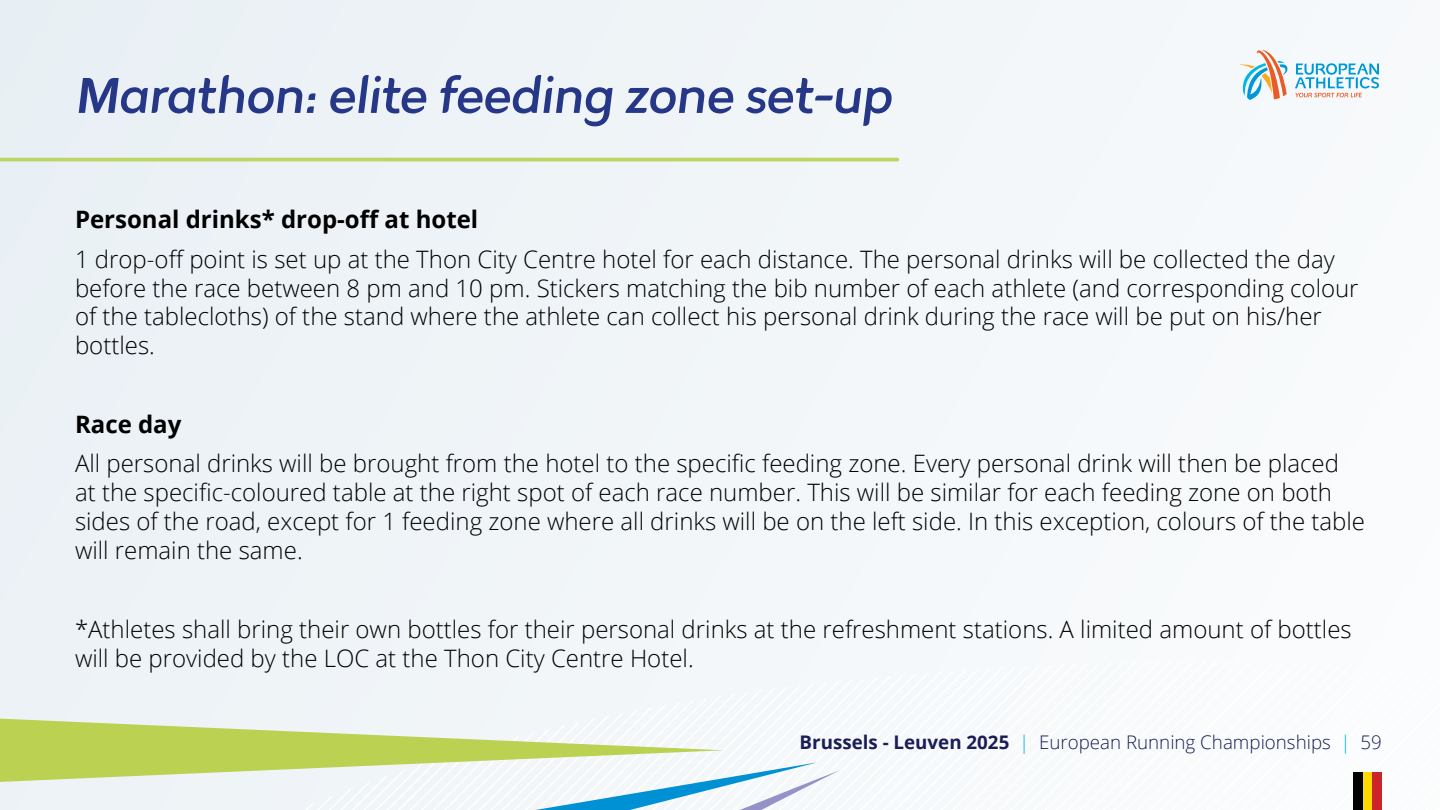
<style>
.page{position:relative;width:1440px;height:810px;background:#f1f5f8}
.page>*{position:absolute;margin:0;border:0;box-sizing:border-box;transform-origin:0 0}
.t1{font:52.5px "Tracks";color:#253786}
.t2{font:300 24px/28.8px "Open Sans";color:#000}
.t3{font:700 24px "Open Sans";color:#000}
.t4{font:300 18.75px "Open Sans";color:#1a1d56}
.s1{font-weight:700}
.s2{color:#00b4e4}
</style>
<div class="page">
<svg style="left:859px;top:667px;width:158px;height:143px"></svg>
<svg style="left:620px;top:681px;width:228px;height:127px"></svg>
<svg style="left:1017px;top:664px;width:70px;height:146px"></svg>
<div style="left:1390px;top:668px;width:50px;height:142px;background:#fbfcfd"></div>
<svg style="left:1087px;top:661px;width:303px;height:149px"></svg>
<div style="left:1353px;top:772px;width:10px;height:38px;background:#000"></div>
<div style="left:1363px;top:772px;width:9px;height:38px;background:#ffd900"></div>
<div style="left:1372px;top:772px;width:10px;height:38px;background:#cc242b"></div>
<svg style="left:306px;top:762px;width:534px;height:48px"></svg>
<svg style="left:0;top:715px;width:724px;height:70px"></svg>
<hr style="left:0;top:158px;width:897px;height:3px;background:#bad153">
<svg style="left:1240px;top:50px;width:48px;height:50px"></svg>
<svg style="left:1295px;top:63px;width:84px;height:34px"></svg>
<h1 class="t1" style="left:75px;top:64px;width:826px">Marathon: elite feeding zone set-up</h1>
<p class="t3" style="left:75px;top:203px;width:405px">Personal drinks* drop-off at hotel</p>
<p class="t2" style="left:75px;top:244px;width:1285px">1 drop-off point is set up at the Thon City Centre hotel for each distance. The personal drinks will be collected the day before the race between 8 pm and 10 pm. Stickers matching the bib number of each athlete (and corresponding colour of the tablecloths) of the stand where the athlete can collect his personal drink during the race will be put on his/her bottles.</p>
<p class="t3" style="left:75px;top:407px;width:108px">Race day</p>
<p class="t2" style="left:75px;top:449px;width:1292px">All personal drinks will be brought from the hotel to the specific feeding zone. Every personal drink will then be placed at the specific-coloured table at the right spot of each race number. This will be similar for each feeding zone on both sides of the road, except for 1 feeding zone where all drinks will be on the left side. In this exception, colours of the table will remain the same.</p>
<p class="t2" style="left:75px;top:614px;width:1278px">*Athletes shall bring their own bottles for their personal drinks at the refreshment stations. A limited amount of bottles will be provided by the LOC at the Thon City Centre Hotel.</p>
<p class="t4" style="left:800px;top:730px;width:584px"><span class="s1">Brussels - Leuven 2025</span> <span class="s2">|</span> European Running Championships <span class="s2">|</span> 59</p>
</div>
